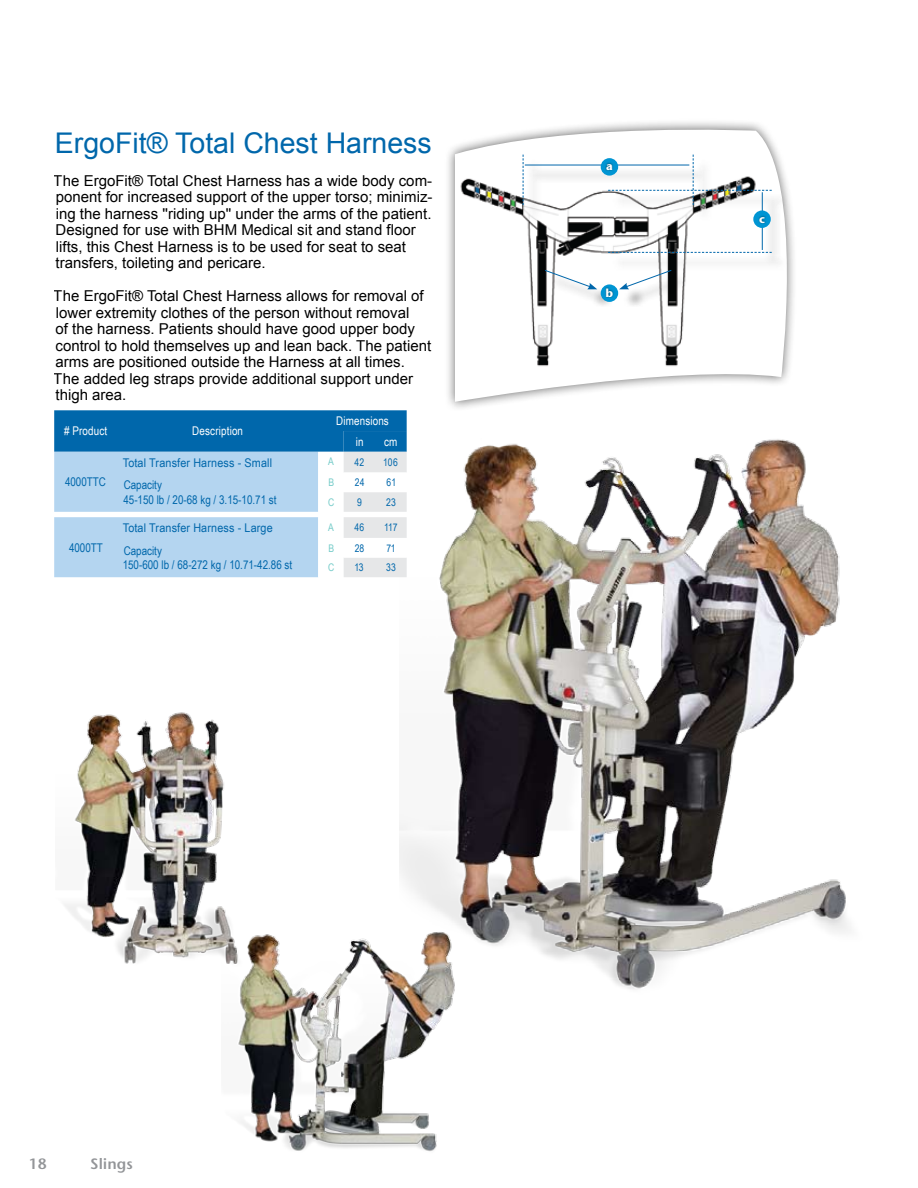
<style>
.page{position:relative;width:918px;height:1188px;background:#fff}
.page>*{position:absolute;margin:0;border:0;box-sizing:border-box;transform-origin:0 0}
.t1{font:28.5px "Arial";color:#0067ab}
.t2{font:15px/16.5px "Arial";color:#000}
.t3{font:600 15px "Bell Stone Sans";color:#939598}
.t4{font:12px/14.4px "Arial Narrow";color:#0067ab}
.t5{font:12px "Arial Narrow";color:#0067ab;scale:1.1 1}
.t6{font:12px/20.7px "Arial Narrow";letter-spacing:.01em;color:#fff;text-align:center}
.t7{font:700 11.55px "Bell Stone Sans";color:#fff}
.t8{font:10.5px "Arial Narrow";color:#0067ab}
.t9{font:10.5px "Arial Narrow";color:#74cbc8}
</style>
<div class="page">
<img style="left:400px;top:439px;width:451px;height:551px">
<svg style="left:54px;top:410px;width:353px;height:167px;background:#95c0e0"></svg>
<img style="left:64px;top:712px;width:160px;height:252px">
<img style="left:221px;top:876px;width:237px;height:276px">
<div style="left:444px;top:119px;width:353px;height:292px;background:#000;opacity:.58"></div>
<svg style="left:455px;top:122px;width:342px;height:280px"></svg>
<img style="left:455px;top:130px;width:333px;height:272px">
<div style="left:610px;top:192px;width:178px;height:16px;background:#000;opacity:.75"></div>
<div style="left:621px;top:272px;width:66px;height:35px;background:#000;opacity:.75"></div>
<svg style="left:619px;top:270px;width:53px;height:19px"></svg>
<div style="left:764px;top:194px;width:17px;height:72px;background:#f4f4f4"></div>
<hr style="left:762px;top:192px;width:1px;height:58px;background:#0067ab">
<div style="left:527px;top:167px;width:178px;height:17px;background:#f5f5f5"></div>
<hr style="left:525px;top:165px;width:164px;height:1px;background:#0067ab">
<div style="left:695px;top:157px;width:16px;height:64px;background:#000;opacity:.75"></div>
<svg style="left:608px;top:155px;width:164px;height:50px"></svg>
<div style="left:610px;top:254px;width:178px;height:16px;background:#000;opacity:.75"></div>
<svg style="left:608px;top:252px;width:164px;height:1px"></svg>
<div style="left:547px;top:272px;width:67px;height:35px;background:#000;opacity:.75"></div>
<svg style="left:544px;top:269px;width:53px;height:20px"></svg>
<div style="left:525px;top:157px;width:16px;height:64px;background:#000;opacity:.75"></div>
<svg style="left:523px;top:155px;width:1px;height:50px"></svg>
<div style="left:601px;top:284px;width:17px;height:18px;background:#0095d3;border-radius:50%"></div>
<div style="left:605px;top:286px;width:9px;height:12px;background:#000;opacity:.5"></div>
<div style="left:753px;top:210px;width:18px;height:18px;background:#0095d3;border-radius:50%"></div>
<div style="left:758px;top:215px;width:8px;height:9px;background:#000;opacity:.5"></div>
<div style="left:601px;top:158px;width:17px;height:18px;background:#0095d3;border-radius:50%"></div>
<div style="left:605px;top:163px;width:9px;height:9px;background:#000;opacity:.5"></div>
<h1 class="t1" style="left:55px;top:124px;width:378px">ErgoFit® Total Chest Harness</h1>
<p class="t2" style="left:54px;top:172px;width:380px">The ErgoFit® Total Chest Harness has a wide body com&shy;ponent for increased support of the upper torso; minimiz&shy;ing the harness ''riding up'' under the arms of the patient.<br>Designed for use with BHM Medical sit and stand floor lifts, this Chest Harness is to be used for seat to seat transfers, toileting and pericare.</p>
<p class="t2" style="left:54px;top:288px;width:379px">The ErgoFit® Total Chest Harness allows for removal of lower extremity clothes of the person without removal<br>of the harness. Patients should have good upper body control to hold themselves up and lean back. The patient arms are positioned outside the Harness at all times.<br>The added leg straps provide additional support under thigh area.</p>
<p class="t7" style="left:606px;top:285px;width:9px">b</p>
<p class="t7" style="left:606px;top:159px;width:8px">a</p>
<p class="t6" style="left:64px;top:420px;width:44px"># Product</p>
<p class="t6" style="left:192px;top:420px;width:52px">Description</p>
<p class="t6" style="left:336px;top:410px;width:54px">Dimensions in</p>
<p class="t6" style="left:384px;top:431px;width:15px">cm</p>
<p class="t4" style="left:65px;top:474px;width:43px">4000TTC</p>
<p class="t4" style="left:69px;top:540px;width:35px">4000TT</p>
<p class="t5" style="left:123px;top:453px;width:137px">Total Transfer Harness - Small</p>
<p class="t9" style="left:328px;top:454px;width:7px">A</p>
<p class="t8" style="left:355px;top:455px;width:11px">42</p>
<p class="t8" style="left:383px;top:455px;width:16px">106</p>
<p class="t4" style="left:123px;top:477px;width:155px">Capacity<br>45-150 lb / 20-68 kg / 3.15-10.71 st</p>
<p class="t9" style="left:328px;top:475px;width:7px">B</p>
<p class="t8" style="left:355px;top:475px;width:11px">24</p>
<p class="t8" style="left:387px;top:475px;width:11px">61</p>
<p class="t9" style="left:328px;top:494px;width:8px">C</p>
<p class="t8" style="left:357px;top:494px;width:6px">9</p>
<p class="t8" style="left:386px;top:494px;width:11px">23</p>
<p class="t5" style="left:123px;top:519px;width:138px">Total Transfer Harness - Large</p>
<p class="t9" style="left:328px;top:519px;width:7px">A</p>
<p class="t8" style="left:354px;top:520px;width:11px">46</p>
<p class="t8" style="left:384px;top:520px;width:15px">117</p>
<p class="t4" style="left:123px;top:543px;width:171px">Capacity<br>150-600 lb / 68-272 kg / 10.71-42.86 st</p>
<p class="t9" style="left:328px;top:540px;width:7px">B</p>
<p class="t8" style="left:355px;top:540px;width:11px">28</p>
<p class="t8" style="left:386px;top:540px;width:11px">71</p>
<p class="t9" style="left:328px;top:560px;width:8px">C</p>
<p class="t8" style="left:354px;top:560px;width:11px">13</p>
<p class="t8" style="left:386px;top:560px;width:11px">33</p>
<p class="t7" style="left:759px;top:211px;width:7px">c</p>
<p class="t3" style="left:29px;top:1155px;width:20px">18</p>
<p class="t3" style="left:91px;top:1155px;width:44px">Slings</p>
</div>
